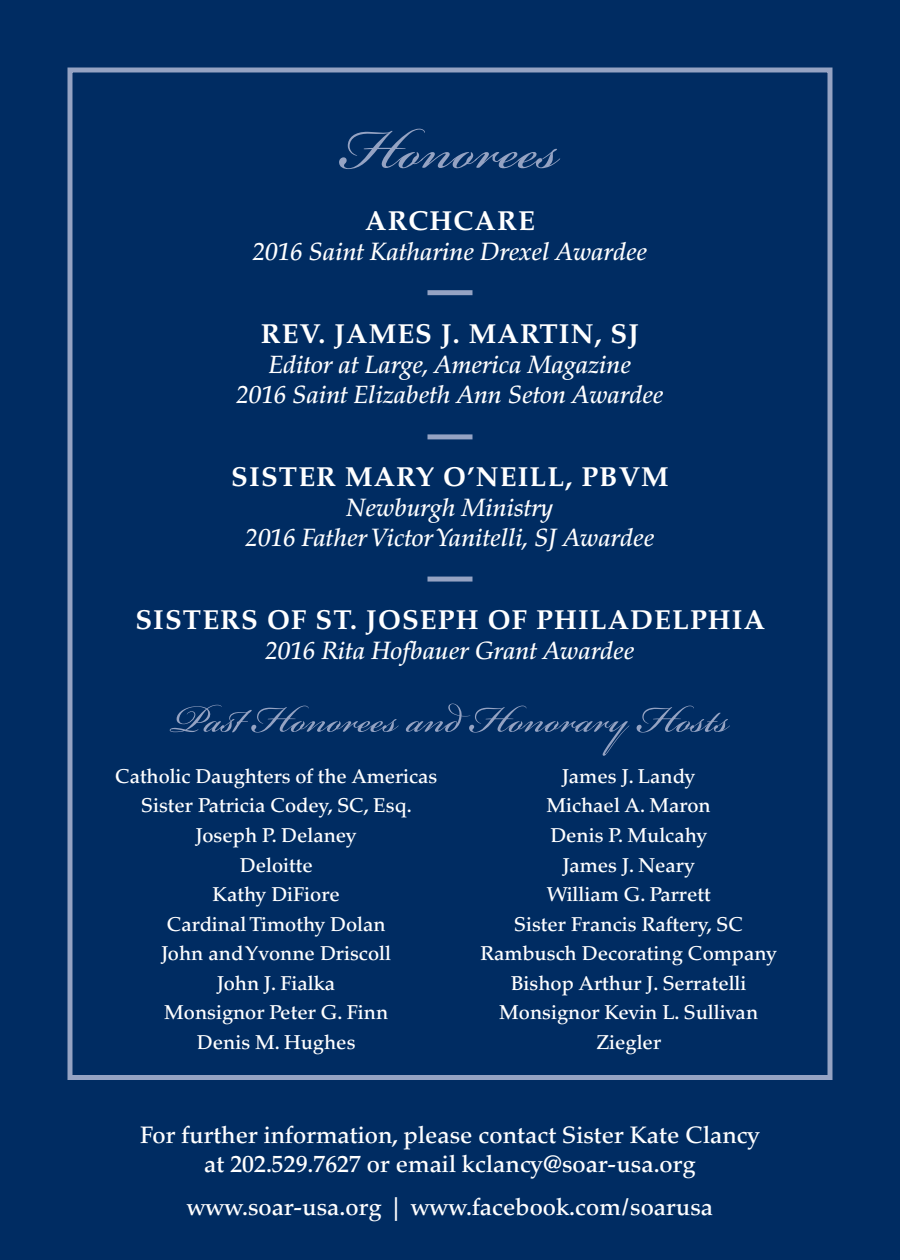
<style>
.page{position:relative;width:900px;height:1260px;background:#002c62}
.page>*{position:absolute;margin:0;border:0;box-sizing:border-box;transform-origin:0 0}
.t1{font:90px "Bickham Script Pro";color:#95a3c3}
.t2{font:60px "Bickham Script Pro";color:#95a3c3}
.t3{font:27.5px "Palatino Bold Os F";letter-spacing:.04em;color:#fff}
.t4{font:italic 500 25px/30px "Palatino";color:#fff;text-align:center}
.t5{font:500 23.75px/28.5px "Palatino";color:#fff;text-align:center}
.t6{font:500 20px/29.5px "Palatino";color:#fff;text-align:center}
</style>
<div class="page">
<div style="left:428px;top:577px;width:44px;height:5px;background:#95a3c3"></div>
<div style="left:68px;top:68px;width:764px;height:1012px;border:5px solid #95a3c3"></div>
<div style="left:428px;top:290px;width:44px;height:5px;background:#95a3c3"></div>
<div style="left:428px;top:434px;width:44px;height:5px;background:#95a3c3"></div>
<h1 class="t1" style="left:341px;top:84px;width:220px">Honorees</h1>
<h3 class="t3" style="left:365px;top:205px;width:171px">ARCHCARE</h3>
<p class="t4" style="left:253px;top:237px;width:396px">2016 Saint Katharine Drexel Awardee</p>
<h3 class="t3" style="left:261px;top:318px;width:380px">REV. JAMES J. MARTIN, SJ</h3>
<p class="t4" style="left:236px;top:350px;width:429px">Editor at Large, America Magazine<br>2016 Saint Elizabeth Ann Seton Awardee</p>
<h3 class="t3" style="left:231px;top:461px;width:413px">SISTER MARY O’NEILL, PBVM</h3>
<p class="t4" style="left:246px;top:493px;width:410px">Newburgh Ministry<br>2016 Father Victor Yanitelli, SJ Awardee</p>
<h3 class="t3" style="left:135px;top:604px;width:624px">SISTERS OF ST. JO SEPH OF PHILADELPHIA</h3>
<p class="t4" style="left:265px;top:636px;width:371px">2016 Rita Hofbauer Grant Awardee</p>
<h2 class="t2" style="left:171px;top:676px;width:560px">Past Honorees and Honorary Hosts</h2>
<p class="t6" style="left:115px;top:762px;width:324px">Catholic Daughters of the Americas<br>Sister Patricia Codey, SC, Esq.<br>Joseph P. Delaney<br>Deloitte<br>Kathy DiFiore<br>Cardinal Timothy Dolan<br>John and Yvonne Driscoll<br>John J. Fialka<br>Monsignor Peter G. Finn<br>Denis M. Hughes</p>
<p class="t6" style="left:481px;top:762px;width:298px">James J. Landy<br>Michael A. Maron<br>Denis P. Mulcahy<br>James J. Neary<br>William G. Parrett<br>Sister Francis Raftery, SC<br>Rambusch Decorating Company<br>Bishop Arthur J. Serratelli<br>Monsignor Kevin L. Sullivan<br>Ziegler</p>
<p class="t5" style="left:140px;top:1121px;width:621px">For further information, please contact Sister Kate Clancy at 202.529.7627 or email kclancy@soar-usa.org</p>
<p class="t5" style="left:187px;top:1193px;width:528px">www.soar-usa.org | www.facebook.com/soarusa</p>
</div>
